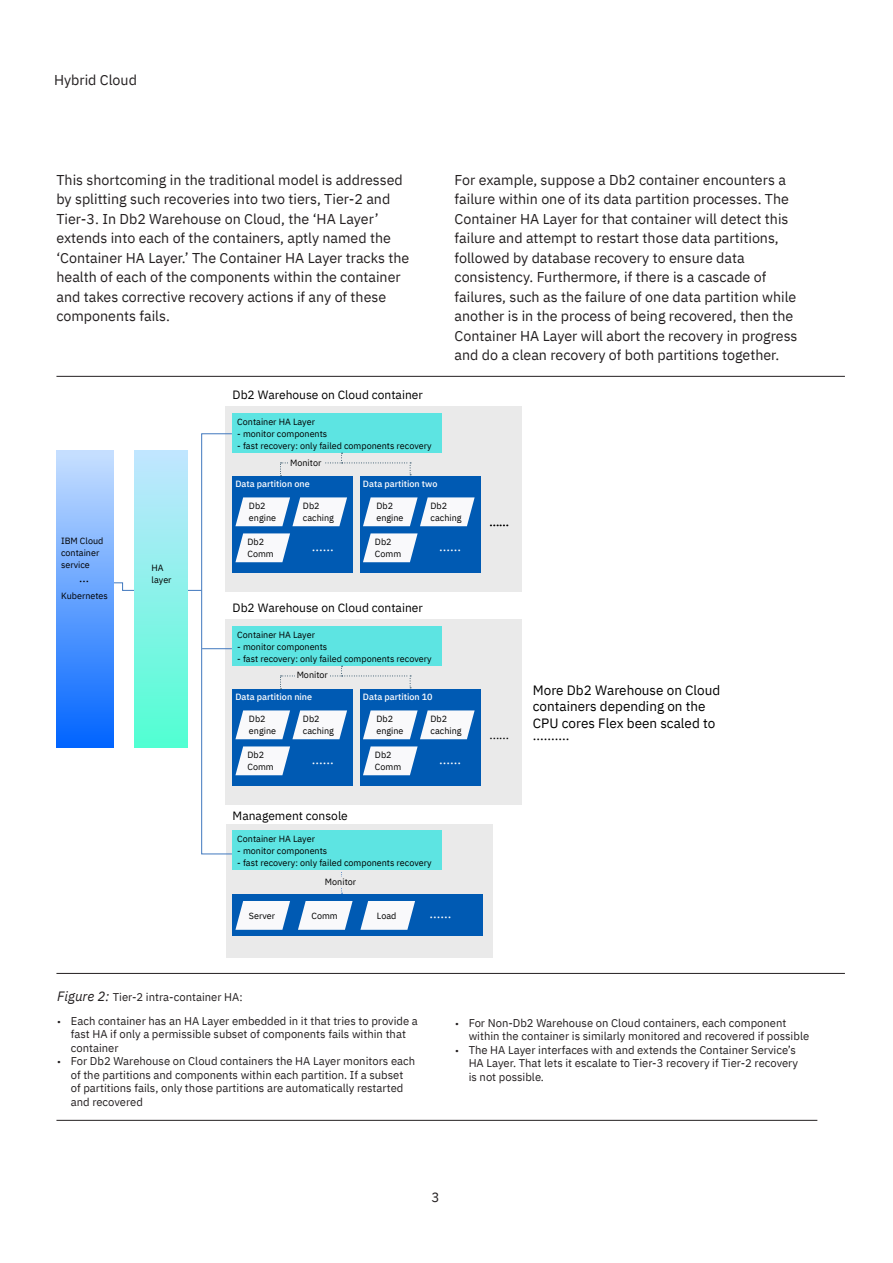
<style>
.page{position:relative;width:893px;height:1263px;background:#fff}
.page>*{position:absolute;margin:0;border:0;box-sizing:border-box;transform-origin:0 0}
._2C_body{font:14.25px/19.5px "IBM Plex Sans";color:#231f20}
._2C_body-2{font:13.5px/16.5px "IBM Plex Sans";color:#000}
._2C_body-3{font:13.5px "IBM Plex Sans";color:#fff}
.t1{font:13.5px "IBM Plex Sans";color:#231f20}
._2C_body-4{font:12px "IBM Plex Sans";color:#000}
._2E_figure_caption{font:11.25px/13.5px "IBM Plex Sans";color:#231f20}
._2C_body-5{font:9px/12px "IBM Plex Sans";color:#000}
._2C_body-6{font:500 9px "IBM Plex Sans";color:#fff}
.s1{font-style:italic;font-size:13.5px}
.s2{font-size:9.75px}
</style>
<div class="page">
<hr style="left:56px;top:1120px;width:761px;height:1px;background:#231f20">
<hr style="left:56px;top:376px;width:789px;height:1px;background:#231f20">
<hr style="left:56px;top:973px;width:789px;height:1px;background:#231f20">
<div style="left:226px;top:825px;width:266px;height:133px;background:#eaeaea"></div>
<div style="left:232px;top:894px;width:250px;height:41px;background:#005ab3"></div>
<svg style="left:235px;top:901px;width:55px;height:29px"></svg>
<svg style="left:360px;top:901px;width:55px;height:29px"></svg>
<svg style="left:298px;top:901px;width:55px;height:29px"></svg>
<svg style="left:114px;top:582px;width:87px;height:9px"></svg>
<div style="left:56px;top:450px;width:58px;height:298px;background:linear-gradient(to bottom,#c8e0ff,#0064ff)"></div>
<div style="left:134px;top:450px;width:53px;height:298px;background:linear-gradient(to bottom,#c1e6ff,#51ffd2)"></div>
<div style="left:226px;top:406px;width:296px;height:185px;background:#eaeaea"></div>
<div style="left:232px;top:413px;width:209px;height:40px;background:#5de4e2"></div>
<div style="left:232px;top:476px;width:121px;height:97px;background:#005ab3"></div>
<svg style="left:235px;top:533px;width:55px;height:29px"></svg>
<svg style="left:235px;top:497px;width:112px;height:29px"></svg>
<div style="left:360px;top:476px;width:120px;height:97px;background:#005ab3"></div>
<svg style="left:363px;top:533px;width:55px;height:29px"></svg>
<svg style="left:363px;top:497px;width:112px;height:29px"></svg>
<div style="left:226px;top:619px;width:296px;height:185px;background:#eaeaea"></div>
<div style="left:232px;top:626px;width:209px;height:40px;background:#5de4e2"></div>
<div style="left:232px;top:689px;width:121px;height:97px;background:#005ab3"></div>
<svg style="left:235px;top:746px;width:55px;height:29px"></svg>
<svg style="left:235px;top:710px;width:112px;height:29px"></svg>
<div style="left:360px;top:689px;width:120px;height:97px;background:#005ab3"></div>
<svg style="left:363px;top:746px;width:55px;height:29px"></svg>
<svg style="left:363px;top:710px;width:112px;height:29px"></svg>
<div style="left:201px;top:433px;width:31px;height:421px;border:1px solid #4178be"></div>
<hr style="left:202px;top:648px;width:30px;height:1px;background:#4178be">
<svg style="left:280px;top:453px;width:131px;height:23px"></svg>
<svg style="left:280px;top:666px;width:131px;height:23px"></svg>
<svg style="left:341px;top:872px;width:2px;height:22px"></svg>
<div style="left:288px;top:458px;width:36px;height:8px;background:#eaeaea"></div>
<div style="left:338px;top:877px;width:8px;height:11px;background:#eaeaea"></div>
<div style="left:232px;top:830px;width:209px;height:40px;background:#5de4e2"></div>
<hr style="left:295px;top:674px;width:33px;height:3px;background:#eaeaea">
<p class="_2C_body" style="left:54px;top:69px;width:84px">Hybrid Cloud</p>
<p class="_2C_body" style="left:56px;top:169px;width:354px">This shortcoming in the traditional model is addressed by splitting such recoveries into two tiers, Tier-2 and Tier-3. In Db2 Warehouse on Cloud, the ‘HA Layer’ extends into each of the containers, aptly named the ‘Container HA Layer.’ The Container HA Layer tracks the health of each of the components within the container and takes corrective recovery actions if any of these components fails.</p>
<p class="_2C_body-4" style="left:233px;top:385px;width:192px">Db2 Warehouse on Cloud container</p>
<p class="_2C_body" style="left:455px;top:169px;width:344px">For example, suppose a Db2 container encounters a failure within one of its data partition processes. The Container HA Layer for that container will detect this failure and attempt to restart those data partitions, followed by database recovery to ensure data consistency. Furthermore, if there is a cascade of failures, such as the failure of one data partition while another is in the process of being recovered, then the Container HA Layer will abort the recovery in progress and do a clean recovery of both partitions together.</p>
<p class="_2C_body-5" style="left:61px;top:534px;width:44px">IBM Cloud container service</p>
<p class="_2C_body-5" style="left:61px;top:589px;width:48px">Kubernetes</p>
<p class="_2C_body-5" style="left:152px;top:561px;width:14px">HA</p>
<p class="_2C_body-4" style="left:79px;top:569px;width:11px">...</p>
<p class="_2C_body-5" style="left:152px;top:573px;width:21px">layer</p>
<p class="_2C_body-5" style="left:237px;top:415px;width:79px">Container HA Layer</p>
<p class="_2C_body-5" style="left:237px;top:427px;width:91px">- monitor components</p>
<p class="_2C_body-5" style="left:237px;top:439px;width:196px">- fast recovery: only failed components recovery</p>
<p class="_2C_body-6" style="left:235px;top:477px;width:76px">Data partition one</p>
<p class="_2C_body-5" style="left:249px;top:499px;width:29px">Db2 engine</p>
<p class="_2C_body-5" style="left:247px;top:535px;width:28px">Db2<br>Comm</p>
<p class="_2C_body-5" style="left:290px;top:456px;width:33px">Monitor</p>
<p class="_2C_body-6" style="left:363px;top:477px;width:76px">Data partition two</p>
<p class="_2C_body-5" style="left:376px;top:499px;width:29px">Db2 engine</p>
<p class="_2C_body-5" style="left:375px;top:535px;width:28px">Db2<br>Comm</p>
<p class="_2C_body-6" style="left:294px;top:477px;width:7px">1</p>
<p class="_2C_body-6" style="left:422px;top:477px;width:7px">1</p>
<p class="_2C_body-5" style="left:303px;top:499px;width:33px">Db2 caching</p>
<p class="_2C_body-3" style="left:312px;top:536px;width:24px">......</p>
<p class="_2C_body-5" style="left:430px;top:499px;width:33px">Db2 caching</p>
<p class="_2C_body-3" style="left:439px;top:536px;width:24px">......</p>
<p class="_2C_body-4" style="left:233px;top:598px;width:192px">Db2 Warehouse on Cloud container</p>
<p class="_2C_body-5" style="left:237px;top:628px;width:79px">Container HA Layer</p>
<p class="_2C_body-5" style="left:237px;top:640px;width:91px">- monitor components</p>
<p class="_2C_body-5" style="left:237px;top:652px;width:196px">- fast recovery: only failed components recovery</p>
<p class="_2C_body-6" style="left:235px;top:690px;width:78px">Data partition nine</p>
<p class="_2C_body-5" style="left:249px;top:712px;width:29px">Db2 engine</p>
<p class="_2C_body-5" style="left:247px;top:748px;width:28px">Db2<br>Comm</p>
<p class="_2C_body-5" style="left:297px;top:668px;width:33px">Monitor</p>
<p class="_2C_body-6" style="left:363px;top:690px;width:71px">Data partition 10</p>
<p class="_2C_body-5" style="left:376px;top:712px;width:29px">Db2 engine</p>
<p class="_2C_body-5" style="left:375px;top:748px;width:28px">Db2<br>Comm</p>
<p class="_2C_body-6" style="left:294px;top:690px;width:7px">1</p>
<p class="_2C_body-5" style="left:303px;top:712px;width:33px">Db2 caching</p>
<p class="_2C_body-3" style="left:312px;top:749px;width:24px">......</p>
<p class="_2C_body-5" style="left:430px;top:712px;width:33px">Db2 caching</p>
<p class="_2C_body-3" style="left:439px;top:749px;width:24px">......</p>
<p class="_2C_body-4" style="left:233px;top:807px;width:117px">Management console</p>
<p class="_2C_body-5" style="left:237px;top:832px;width:79px">Container HA Layer</p>
<p class="_2C_body-5" style="left:237px;top:844px;width:91px">- monitor components</p>
<p class="_2C_body-5" style="left:237px;top:856px;width:196px">- fast recovery: only failed components recovery</p>
<p class="_2C_body-5" style="left:325px;top:875px;width:33px">Monitor</p>
<p class="_2C_body-5" style="left:249px;top:909px;width:28px">Server</p>
<p class="_2C_body-5" style="left:311px;top:909px;width:28px">Comm</p>
<p class="_2C_body-5" style="left:377px;top:909px;width:21px">Load</p>
<p class="_2C_body-3" style="left:430px;top:903px;width:24px">......</p>
<p class="_2C_body-4" style="left:489px;top:512px;width:21px">......</p>
<p class="_2C_body-4" style="left:489px;top:725px;width:21px">......</p>
<p class="_2C_body-2" style="left:533px;top:681px;width:189px">More Db2 Warehouse on Cloud containers depending on the<br>CPU cores Flex been scaled to</p>
<p class="_2C_body-2" style="left:533px;top:726px;width:38px">..........</p>
<p class="_2E_figure_caption" style="left:57px;top:989px;width:187px"><span class="s1">Figure 2:</span> Tier-2 intra-container HA:</p>
<p class="_2E_figure_caption" style="left:71px;top:1013px;width:349px;text-indent:-14px"><span class="s2">•</span> Each container has an HA Layer embedded in it that tries to provide a fast HA if only a permissible subset of components fails within that container</p>
<p class="_2E_figure_caption" style="left:71px;top:1054px;width:346px;text-indent:-14px"><span class="s2">•</span> For Db2 Warehouse on Cloud containers the HA Layer monitors each of the partitions and components within each partition. If a subset of partitions fails, only those partitions are automatically restarted and recovered</p>
<p class="_2E_figure_caption" style="left:469px;top:1015px;width:342px;text-indent:-14px"><span class="s2">•</span> For Non-Db2 Warehouse on Cloud containers, each component within the container is similarly monitored and recovered if possible</p>
<p class="_2E_figure_caption" style="left:469px;top:1042px;width:331px;text-indent:-14px"><span class="s2">•</span> The HA Layer interfaces with and extends the Container Service’s<br>HA Layer. That lets it escalate to Tier-3 recovery if Tier-2 recovery is not possible.</p>
<p class="t1" style="left:432px;top:1187px;width:10px">3</p>
</div>
